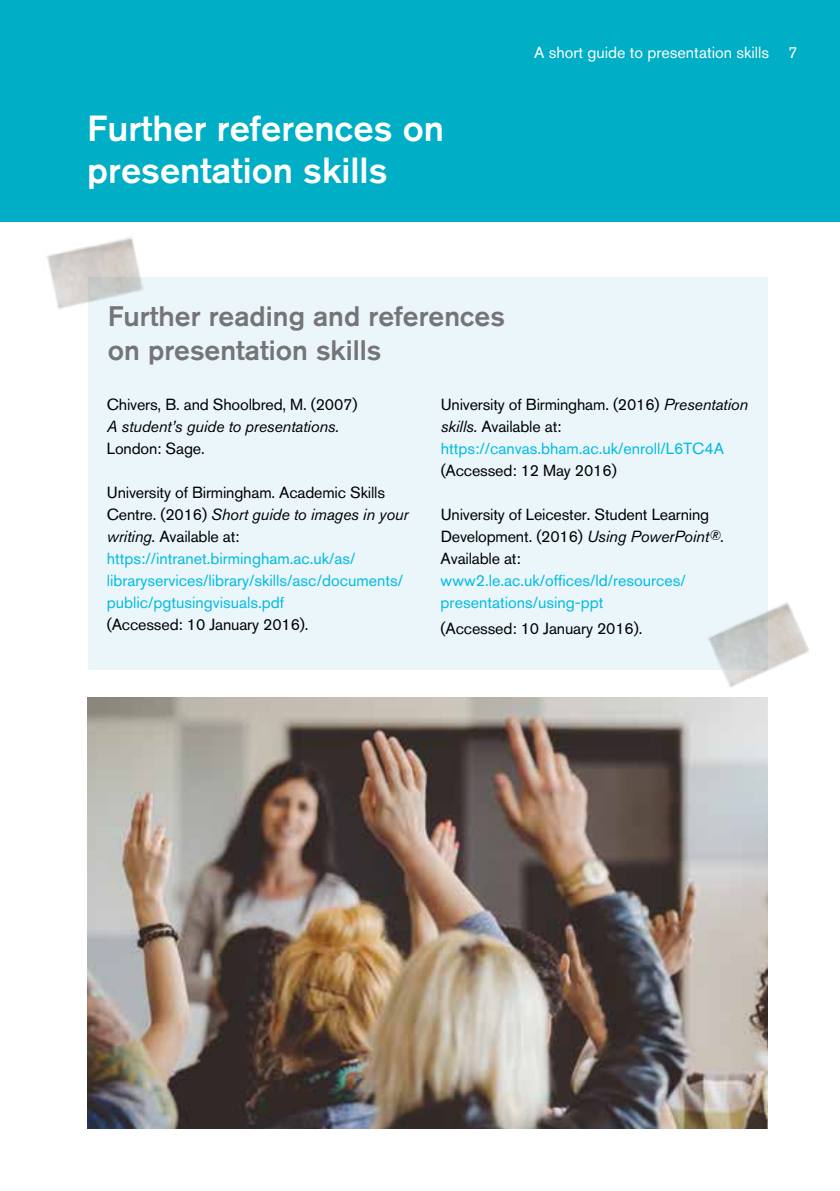
<style>
.page{position:relative;width:840px;height:1191px;background:#fff}
.page>*{position:absolute;margin:0;border:0;box-sizing:border-box;transform-origin:0 0}
.t1{font:500 36px/42px "Akzidenz Grotesk BQ";color:#fff}
.t2{font:500 28px/34px "Akzidenz Grotesk BQ";color:#757477}
.t3{font:16px/22px "Akzidenz Grotesk BQ";letter-spacing:-.01em;color:#000}
.t4{font:16px/22px "Akzidenz Grotesk BQ";color:#00bbe3}
.t5{font:16px "Akzidenz Grotesk BQ";color:#fff}
.t6{font:italic 16px "Akzidenz Grotesk BQ";letter-spacing:-.01em;color:#000}
.s1{color:#000}
.s2{font-style:italic;color:#000}
.s3{font-style:italic}
.s4{color:#00bbe3}
.s5{font-style:italic;font-size:14px}
</style>
<div class="page">
<div style="left:0;top:0;width:839px;height:221px;background:#00aec5"></div>
<img style="left:88px;top:697px;width:679px;height:431px">
<div style="left:88px;top:277px;width:678px;height:393px;background:#eaf6fa"></div>
<img style="left:708px;top:593px;width:101px;height:94px">
<img style="left:46px;top:236px;width:98px;height:74px">
<h1 class="t1" style="left:87px;top:107px;width:358px">Further references on presentation skills</h1>
<p class="t5" style="left:534px;top:43px;width:265px">A short guide to presentation skills 7</p>
<h2 class="t2" style="left:108px;top:299px;width:398px">Further reading and references on presentation skills</h2>
<p class="t3" style="left:107px;top:393px;width:252px">Chivers, B. and Shoolbred, M. (2007)</p>
<p class="t6" style="left:107px;top:416px;width:233px">A student’s guide to presentations.</p>
<p class="t3" style="left:107px;top:437px;width:99px">London: Sage.</p>
<p class="t4" style="left:107px;top:481px;width:303px"><span class="s1">University of Birmingham. Academic Skills Centre. (2016)</span> <span class="s2">Short guide to images in your writing.</span> <span class="s1">Available at: </span>https://intranet.birmingham.ac.uk/as/ libraryservices/library/skills/asc/documents/ public/pgtusingvisuals.pdf</p>
<p class="t3" style="left:107px;top:613px;width:203px">(Accessed: 10 January 2016).</p>
<p class="t3" style="left:440px;top:393px;width:309px">University of Birmingham. (2016) <span class="s3">Presentation skills.</span> Available at: <span class="s4">https://canvas.bham.ac.uk/enroll/L6TC4A</span></p>
<p class="t3" style="left:440px;top:459px;width:177px">(Accessed: 12 May 2016)</p>
<p class="t3" style="left:440px;top:503px;width:285px">University of Leicester. Student Learning<br>Development. (2016) <span class="s3">Using PowerPoint</span><span class="s5">®</span><span class="s3">.<br></span>Available at:</p>
<p class="t4" style="left:440px;top:569px;width:246px">www2.le.ac.uk/offices/ld/resources/ presentations/using-ppt</p>
<p class="t3" style="left:440px;top:617px;width:203px">(Accessed: 10 January 2016).</p>
</div>
